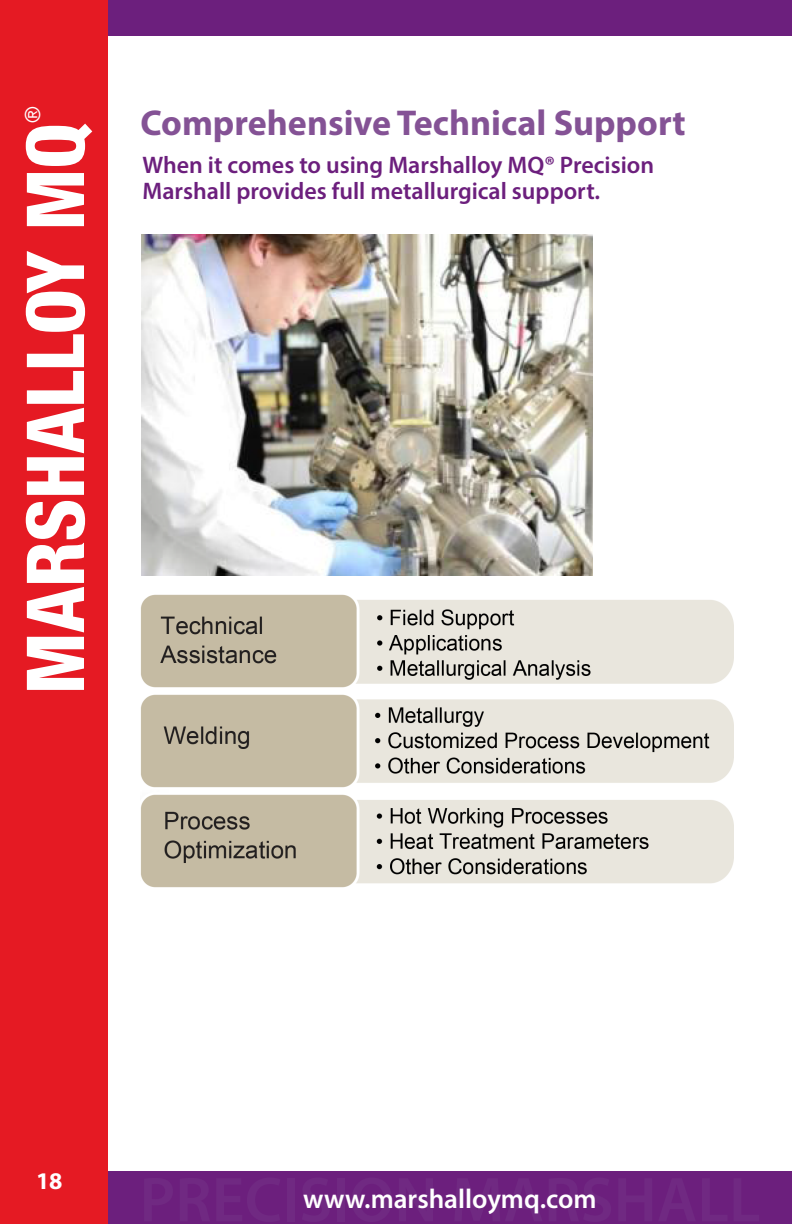
<style>
.page{position:relative;width:792px;height:1224px;background:#fff}
.page>*{position:absolute;margin:0;border:0;box-sizing:border-box;transform-origin:0 0}
.t1{font:800 condensed 80px "Helvetica Neue LT Std";letter-spacing:-.005em;color:#fff}
.t2{font:700 36px "Myriad Pro";color:#845295}
.t3{font:600 27.2px "Myriad Pro";color:#fff}
.t4{font:600 24px/26.2px "Myriad Pro";color:#6c1f7d}
.t5{font:700 24px "Myriad Pro";color:#fff}
.t6{font:condensed 21px "Helvetica Neue LT Std";color:#fff}
</style>
<div class="page">
<div style="left:60px;top:0;width:732px;height:36px;background:#6c1f7d"></div>
<div style="left:96px;top:1171px;width:696px;height:53px;background:#6c1f7d"></div>
<div style="left:0;top:0;width:108px;height:1224px;background:#e51a23"></div>
<img style="left:142px;top:234px;width:450px;height:341px">
<img style="left:141px;top:594px;width:592px;height:294px">
<p class="t6" style="left:20px;top:123px;width:18px;rotate:-90deg">®</p>
<h1 class="t1" style="left:6px;top:694px;width:573px;rotate:-90deg">MARSHALLOY MQ</h1>
<p class="t2" style="left:140px;top:99px;width:547px">Comprehensive Technical Support</p>
<p class="t4" style="left:142px;top:151px;width:513px">When it comes to using Marshalloy MQ® Precision<br>Marshall provides full metallurgical support.</p>
<p class="t5" style="left:36px;top:1165px;width:28px">18</p>
<p class="t3" style="left:303px;top:1181px;width:295px">www.marshalloymq.com</p>
</div>
